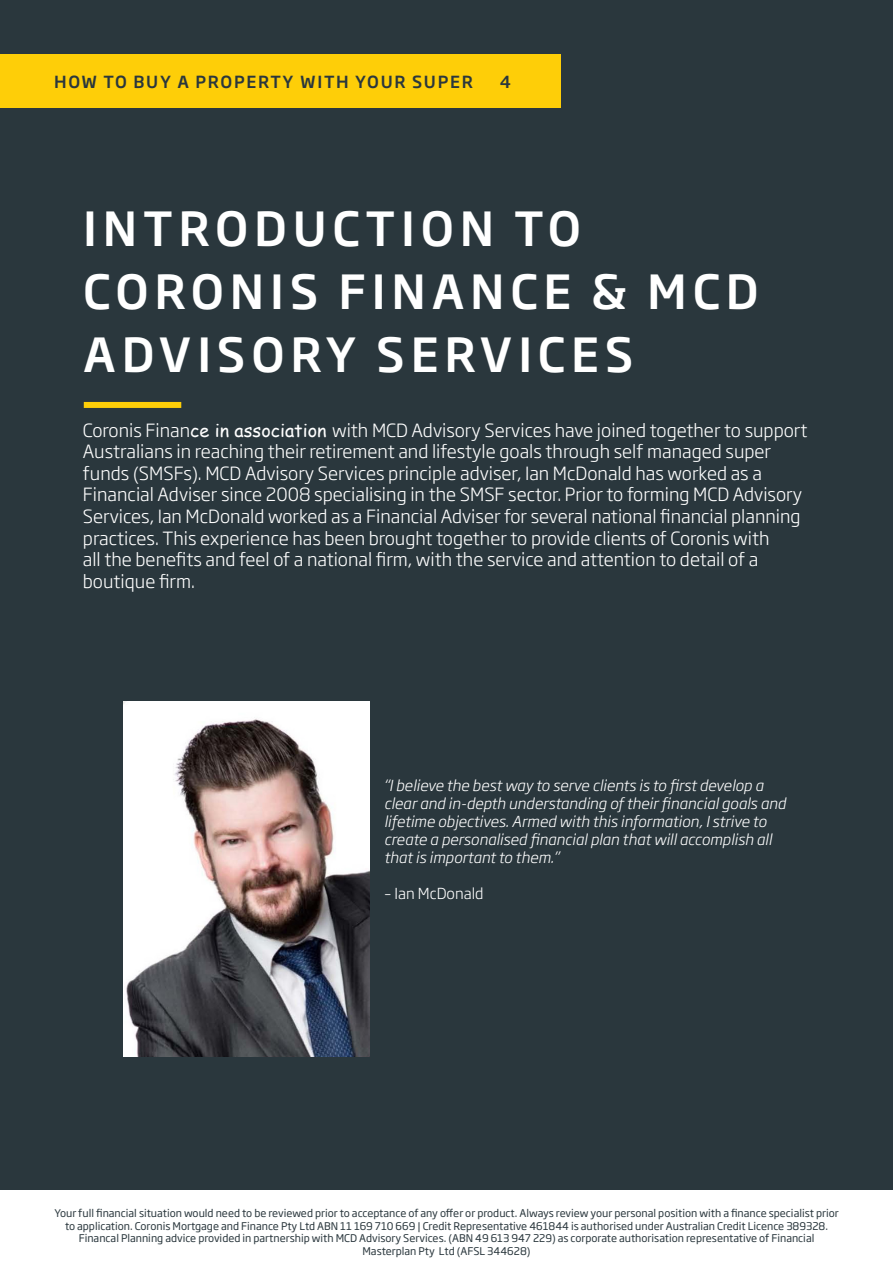
<style>
.page{position:relative;width:893px;height:1263px;background:#2a373d}
.page>*{position:absolute;margin:0;border:0;box-sizing:border-box;transform-origin:0 0}
.t1{font:500 46.5px "Soho Gothic Pro";letter-spacing:.125em;color:#fff}
.t2{font:300 18px/21.6px "Soho Gothic Pro";color:#fff}
.t3{font:500 16.5px "Soho Gothic Pro";letter-spacing:.105em;color:#2a373d}
.t4{font:italic 300 15px/18px "Soho Gothic Pro";color:#fff}
.t5{font:300 15px "Soho Gothic Pro";color:#fff}
.t6{font:10.5px/12.6px "Soho Gothic Pro";color:#2a373d;text-align:center}
.s1{font-family:"Comic Sans MS";font-weight:400}
</style>
<div class="page">
<div style="left:0;top:54px;width:561px;height:54px;background:#fece08"></div>
<div style="left:0;top:1191px;width:893px;height:72px;background:#fff"></div>
<div style="left:84px;top:402px;width:97px;height:6px;background:#fece08"></div>
<img style="left:123px;top:702px;width:247px;height:354px">
<p class="t3" style="left:54px;top:69px;width:420px">HOW TO BUY A PROPERTY WITH YOUR SUPER</p>
<p class="t3" style="left:500px;top:69px;width:13px">4</p>
<p class="t1" style="left:83px;top:192px;width:499px">INTRODUCTION TO</p>
<p class="t1" style="left:83px;top:255px;width:677px">CORONIS FINANCE &amp; MCD</p>
<p class="t1" style="left:83px;top:318px;width:552px">ADVISORY SERVICES</p>
<p class="t2" style="left:83px;top:418px;width:726px">Coronis Finan<span class="s1">ce in association</span> with MCD Advisory Services have joined together to support Australians in reaching their retirement and lifestyle goals through self managed super funds (SMSFs). MCD Advisory Services principle adviser, Ian McDonald has worked as a Financial Adviser since 2008 specialising in the SMSF sector. Prior to forming MCD Advisory Services, Ian McDonald worked as a Financial Adviser for several national financial planning practices. This experience has been brought together to provide clients of Coronis with<br>all the benefits and feel of a national firm, with the service and attention to detail of a boutique firm.</p>
<p class="t4" style="left:384px;top:775px;width:403px">“I believe the best way to serve clients is to first develop a clear and in-depth understanding of their financial goals and lifetime objectives. Armed with this information, I strive to create a personalised financial plan that will accomplish all that is important to them.”</p>
<p class="t5" style="left:384px;top:882px;width:101px">– Ian McDonald</p>
<p class="t6" style="left:54px;top:1206px;width:786px">Your full financial situation would need to be reviewed prior to acceptance of any offer or product. Always review your personal position with a finance specialist prior to application. Coronis Mortgage and Finance Pty Ltd ABN 11 169 710 669 | Credit Representative 461844 is authorised under Australian Credit Licence 389328.<br>Financal Planning advice provided in partnership with MCD Advisory Services. (ABN 49 613 947 229) as corporate authorisation representative of Financial Masterplan Pty Ltd (AFSL 344628)</p>
</div>
